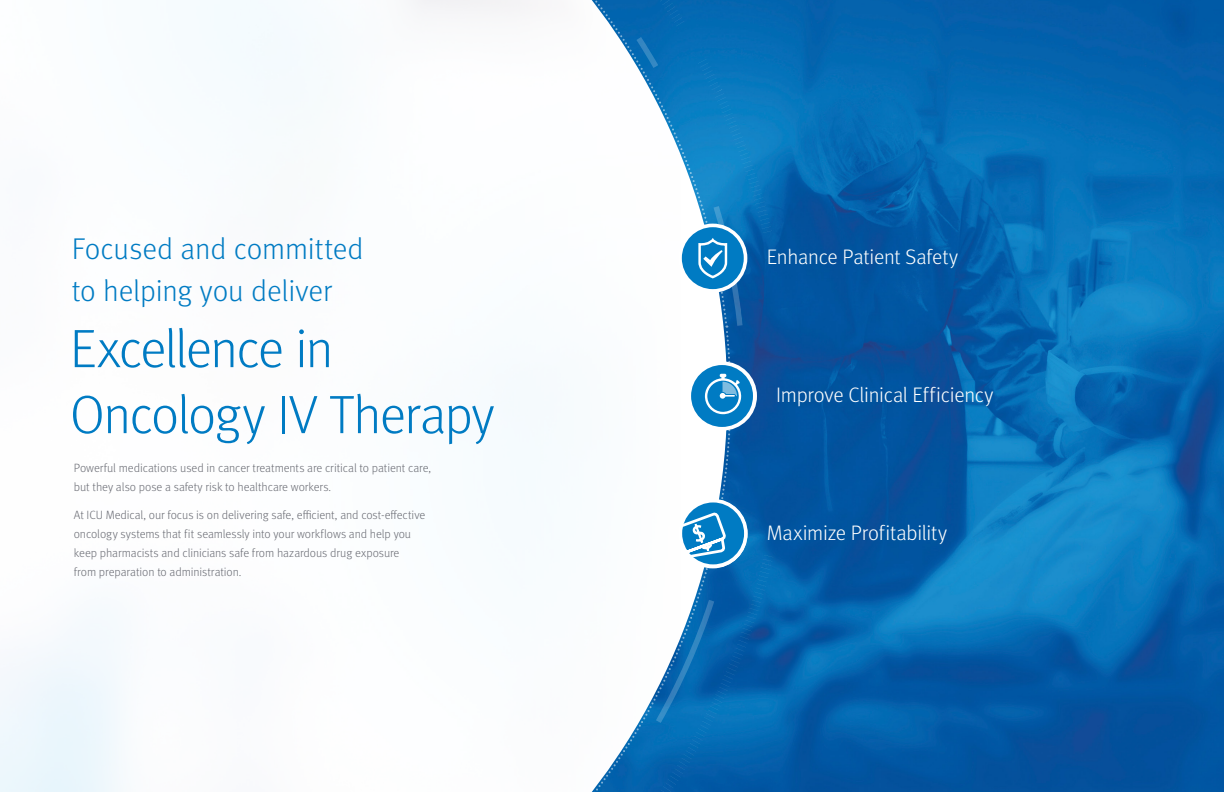
<style>
.page{position:relative;width:1224px;height:792px;background:#fff}
.page>*{position:absolute;margin:0;border:0;box-sizing:border-box;transform-origin:0 0}
.t1{font:300 54px/66px "Meta OT";letter-spacing:-.035em;color:#007bc3}
.t2{font:300 30px "Meta OT";letter-spacing:-.005em;color:#007bc3}
.t3{font:300 21px "Meta OT";letter-spacing:-.01em;color:#fff}
.t4{font:300 12px/19px "Meta OT";letter-spacing:-.005em;color:#696b73}
</style>
<div class="page">
<img style="left:764px;top:0;width:460px;height:792px">
<svg style="left:727px;top:544px;width:53px;height:248px;background:#0363ad"></svg>
<img style="left:0;top:0;width:727px;height:792px">
<svg style="left:688px;top:361px;width:69px;height:70px"></svg>
<div style="left:693px;top:367px;width:58px;height:58px;background:#007bc3;border-radius:50%"></div>
<div style="left:691px;top:365px;width:62px;height:62px;border:3px solid #007bc3;border-radius:50%"></div>
<svg style="left:495px;top:0;width:284px;height:332px"></svg>
<svg style="left:704px;top:374px;width:37px;height:40px"></svg>
<svg style="left:679px;top:499px;width:69px;height:69px"></svg>
<div style="left:684px;top:504px;width:58px;height:59px;background:#007bc3;border-radius:50%"></div>
<div style="left:682px;top:502px;width:62px;height:62px;border:3px solid #007bc3;border-radius:50%"></div>
<svg style="left:677px;top:507px;width:59px;height:60px"></svg>
<p class="t2" style="left:72px;top:231px;width:293px">Focused and committed</p>
<p class="t2" style="left:72px;top:273px;width:262px">to helping you deliver</p>
<p class="t1" style="left:70px;top:317px;width:426px">Excellence in<br>Oncology IV Therapy</p>
<p class="t4" style="left:74px;top:458px;width:359px">Powerful medications used in cancer treatments are critical to patient care, but they also pose a safety risk to healthcare workers.</p>
<p class="t4" style="left:74px;top:505px;width:353px">At ICU Medical, our focus is on delivering safe, efficient, and cost-effective oncology systems that fit seamlessly into your workflows and help you keep pharmacists and clinicians safe from hazardous drug exposure<br>from preparation to administration.</p>
<p class="t3" style="left:767px;top:245px;width:193px">Enhance Patient Safety</p>
<p class="t3" style="left:776px;top:382px;width:219px">Improve Clinical Efficiency</p>
<p class="t3" style="left:767px;top:520px;width:182px">Maximize Profitability</p>
</div>
